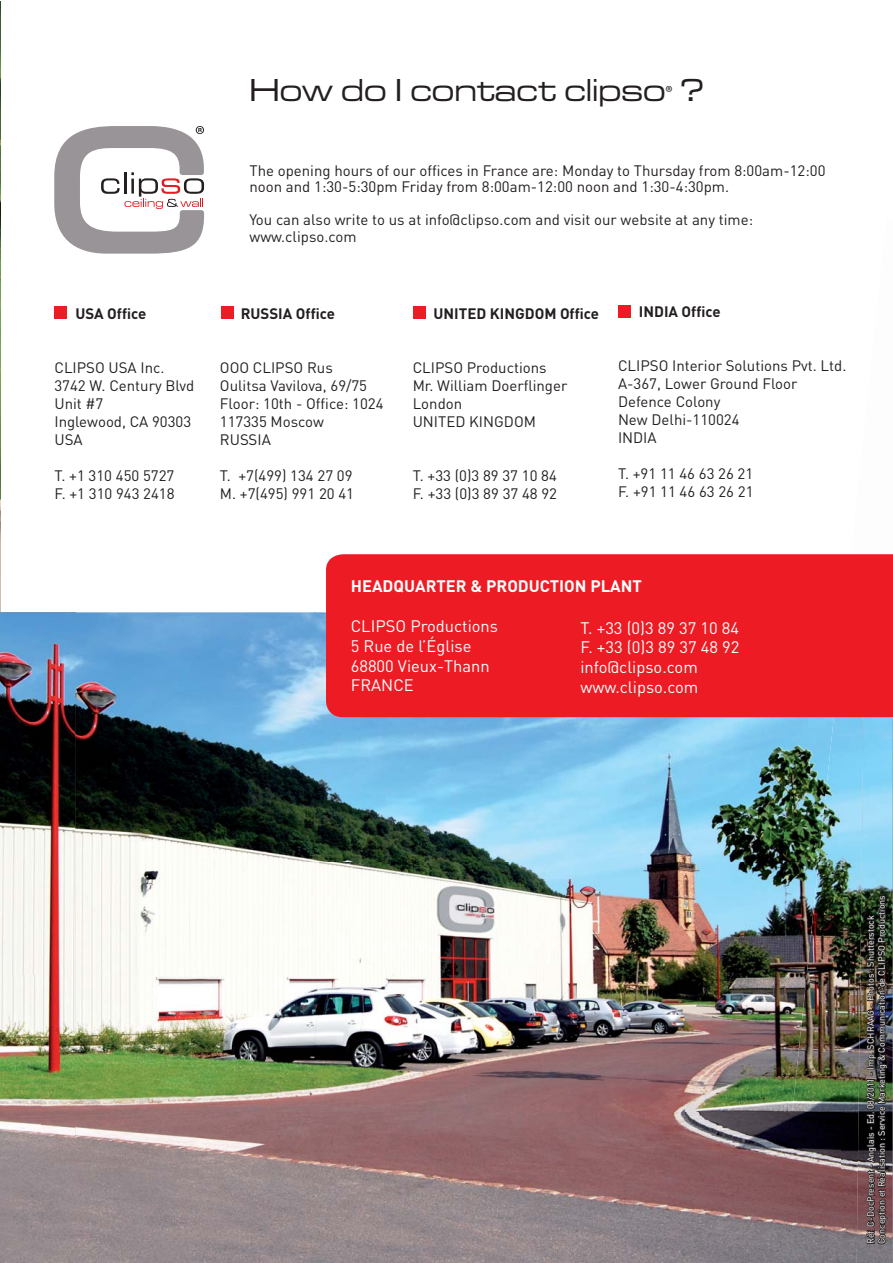
<style>
.page{position:relative;width:893px;height:1263px;background:#fff}
.page>*{position:absolute;margin:0;border:0;box-sizing:border-box;transform-origin:0 0}
.t1{font:33px "Microgramma EF Medium Extend";color:#231f20}
.t2{font:16.5px/19.8px "DIN";color:#fff}
.t3{font:700 16.5px "DIN";color:#fff}
.t4{font:15px/18px "DIN";color:#231f20}
.t5{font:700 15px "DIN";color:#231f20}
.t6{font:9px/10.8px "DIN";color:#fff}
.s1{font-family:"Myriad Pro";font-stretch:condensed;font-size:19.2px}
</style>
<div class="page">
<img style="left:0;top:1px;width:1px;height:611px">
<div style="left:54px;top:306px;width:13px;height:13px;background:#ed1c24"></div>
<div style="left:221px;top:306px;width:13px;height:13px;background:#ed1c24"></div>
<div style="left:413px;top:306px;width:13px;height:13px;background:#ed1c24"></div>
<div style="left:618px;top:305px;width:13px;height:12px;background:#ed1c24"></div>
<img style="left:75px;top:612px;width:782px;height:651px">
<img style="left:792px;top:717px;width:65px;height:393px">
<img style="left:0;top:612px;width:75px;height:651px">
<img style="left:0;top:976px;width:40px;height:287px">
<div style="left:326px;top:554px;width:566px;height:163px;background:#ed1c24"></div>
<img style="left:857px;top:707px;width:35px;height:556px">
<svg style="left:54px;top:126px;width:150px;height:128px"></svg>
<p class="t5" style="left:75px;top:308px;width:72px">USA Office</p>
<p class="t4" style="left:54px;top:360px;width:141px">CLIPSO USA Inc.<br>3742 W. Century Blvd<br>Unit #7<br>Inglewood, CA 90303<br>USA</p>
<p class="t4" style="left:54px;top:468px;width:122px">T. +1 310 450 5727<br>F. +1 310 943 2418</p>
<h1 class="t1" style="left:249px;top:71px;width:456px">How do I contact clipso<span class="s1">®</span> ?</h1>
<p class="t4" style="left:249px;top:164px;width:578px;line-height:16.5px">The opening hours of our offices in France are: Monday to Thursday from 8:00am-12:00 noon and 1:30-5:30pm Friday from 8:00am-12:00 noon and 1:30-4:30pm.</p>
<p class="t4" style="left:249px;top:214px;width:505px;line-height:16.5px">You can also write to us at info@clipso.com and visit our website at any time: www.clipso.com</p>
<p class="t5" style="left:241px;top:308px;width:96px">RUSSIA Office</p>
<p class="t4" style="left:220px;top:360px;width:165px">OOO CLIPSO Rus<br>Oulitsa Vavilova, 69/75<br>Floor: 10th - Office: 1024<br>117335 Moscow<br>RUSSIA</p>
<p class="t4" style="left:220px;top:468px;width:136px">T. +7(499) 134 27 09<br>M. +7(495) 991 20 41</p>
<p class="t5" style="left:434px;top:308px;width:167px">UNITED KINGDOM Office</p>
<p class="t4" style="left:413px;top:360px;width:156px">CLIPSO Productions<br>Mr. William Doerflinger<br>London<br>UNITED KINGDOM</p>
<p class="t4" style="left:413px;top:468px;width:146px">T. +33 (0)3 89 37 10 84<br>F. +33 (0)3 89 37 48 92</p>
<p class="t5" style="left:639px;top:307px;width:83px">INDIA Office</p>
<p class="t4" style="left:618px;top:359px;width:230px">CLIPSO Interior Solutions Pvt. Ltd.<br>A-367, Lower Ground Floor<br>Defence Colony<br>New Delhi-110024<br>INDIA</p>
<p class="t4" style="left:618px;top:467px;width:137px">T. +91 11 46 63 26 21<br>F. +91 11 46 63 26 21</p>
<p class="t3" style="left:351px;top:581px;width:293px">HEADQUARTER &amp; PRODUCTION PLANT</p>
<p class="t2" style="left:351px;top:618px;width:149px">CLIPSO Productions<br>5 Rue de l’Église<br>68800 Vieux-Thann<br>FRANCE</p>
<p class="t2" style="left:580px;top:620px;width:160px">T. +33 (0)3 89 37 10 84<br>F. +33 (0)3 89 37 48 92 info@clipso.com www.clipso.com</p>
<p class="t6" style="left:866px;top:1244px;width:351px;rotate:-90deg">Réf. C-DocPresent - Anglais - Ed. 08/2011 - Imp. SCHRAAG - Photos : Shutterstock<br>Conception et Réalisation : Service Marketing &amp; Communication de CLIPSO Productions</p>
</div>
